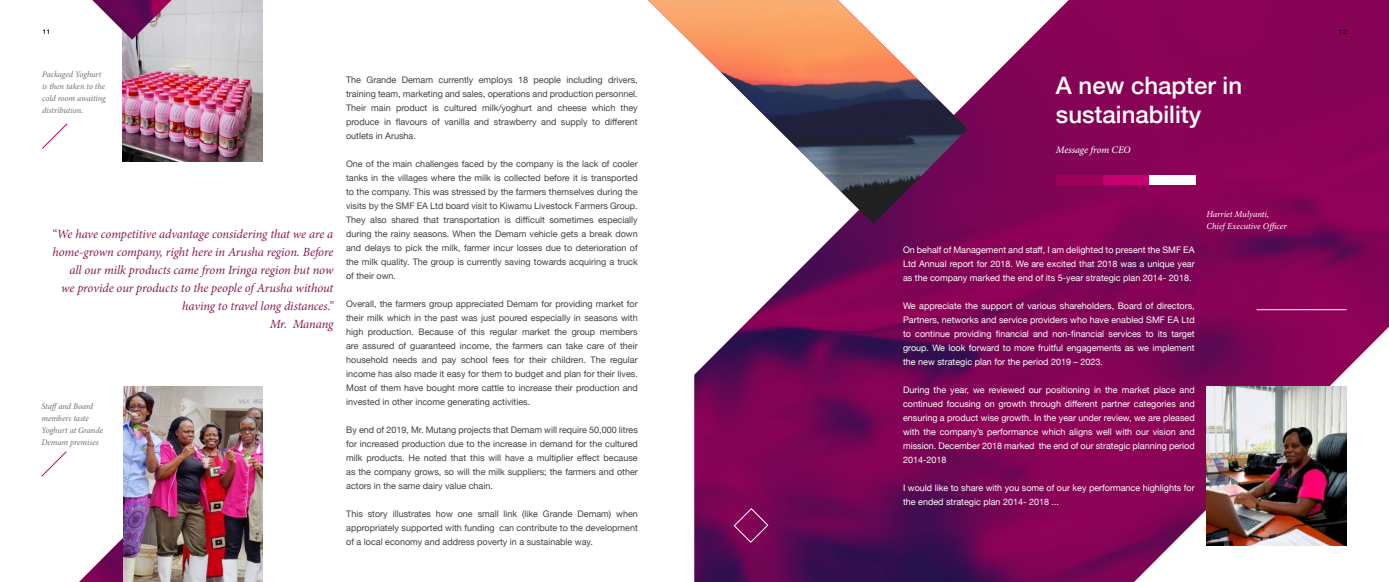
<style>
.page{position:relative;width:1389px;height:582px;background:#fff}
.page>*{position:absolute;margin:0;border:0;box-sizing:border-box;transform-origin:0 0}
.t1{font:500 24px/28.8px "Helvetica Neue";color:#fff}
.t2{font:italic 12.5px/18px "Minion Pro";letter-spacing:-.01em;color:#881a51;text-align:right}
.t3{font:italic 500 10px "Minion Pro";letter-spacing:-.005em;color:#fff}
.t4{font:9px/14px "Helvetica Neue";color:#414042;text-align:justify}
.t5{font:9px/14px "Helvetica Neue";color:#fff;text-align:justify}
.t6{font:italic 9px/12px "Minion Pro";letter-spacing:-.005em;color:#fff}
.t7{font:italic 8.5px/12px "Minion Pro";letter-spacing:-.01em;color:#6d6e71}
.t8{font:500 6.5px "Helvetica Neue";color:#000}
</style>
<div class="page">
<img style="left:80px;top:538px;width:43px;height:43px">
<img style="left:694px;top:0;width:695px;height:581px">
<img style="left:1207px;top:386px;width:139px;height:158px">
<img style="left:648px;top:0;width:320px;height:224px">
<div style="left:1149px;top:175px;width:47px;height:9px;background:#fff"></div>
<div style="left:1102px;top:175px;width:47px;height:9px;background:#c6006f"></div>
<div style="left:1056px;top:175px;width:47px;height:9px;background:#9c0059"></div>
<svg style="left:733px;top:507px;width:36px;height:36px"></svg>
<img style="left:123px;top:0;width:139px;height:162px">
<img style="left:123px;top:386px;width:139px;height:195px">
<svg style="left:42px;top:123px;width:26px;height:26px"></svg>
<svg style="left:41px;top:451px;width:26px;height:25px"></svg>
<img style="left:92px;top:0;width:80px;height:40px">
<hr style="left:1257px;top:309px;width:89px;height:1px;background:#fff">
<p class="t8" style="left:43px;top:27px;width:9px">11</p>
<p class="t8" style="left:1339px;top:27px;width:9px">12</p>
<p class="t7" style="left:42px;top:68px;width:65px">Packaged Yoghurt is then taken to the cold room awaiting distribution.</p>
<p class="t2" style="left:52px;top:225px;width:283px">“We have competitive advantage considering that we are a home-grown company, right here in Arusha region. Before all our milk products came from Iringa region but now<br>we provide our products to the people of Arusha without having to travel long distances.”<br>Mr. Manang</p>
<p class="t7" style="left:41px;top:400px;width:63px">Staffand Board members taste<br>Yoghurt at Grande<br>Demam premises</p>
<p class="t4" style="left:346px;top:73px;width:293px">The Grande Demam currently employs 18 people including drivers, training team, marketing and sales, operations and production personnel.<br>Their main product is cultured milk/yoghurt and cheese which they produce in flavours of vanilla and strawberry and supply to different outlets in Arusha.</p>
<p class="t4" style="left:346px;top:157px;width:293px">One of the main challenges faced by the company is the lack of cooler tanks in the villages where the milk is collected before it is transported to the company. This was stressed by the farmers themselves during the visits by the SMF EA Ltd board visit to Kiwamu Livestock Farmers Group.<br>They also shared that transportation is difficult sometimes especially during the rainy seasons. When the Demam vehicle gets a break down and delays to pick the milk, farmer incur losses due to deterioration of the milk quality. The group is currently saving towards acquiring a truck of their own.</p>
<p class="t4" style="left:346px;top:297px;width:293px">Overall, the farmers group appreciated Demam for providing market for their milk which in the past was just poured especially in seasons with high production. Because of this regular market the group members are assured of guaranteed income, the farmers can take care of their household needs and pay school fees for their children. The regular income has also made it easy for them to budget and plan for their lives.<br>Most of them have bought more cattle to increase their production and invested in other income generating activities.</p>
<p class="t4" style="left:346px;top:423px;width:293px">By end of 2019, Mr. Mutang projects that Demam will require 50,000 litres for increased production due to the increase in demand for the cultured milk products. He noted that this will have a multiplier effect because as the company grows, so will the milk suppliers; the farmers and other actors in the same dairy value chain.</p>
<p class="t4" style="left:346px;top:507px;width:293px">This story illustrates how one small link (like Grande Demam) when appropriately supported with funding can contribute to the development of a local economy and address poverty in a sustainable way.</p>
<h1 class="t1" style="left:1056px;top:69px;width:188px">A new chapter in sustainability</h1>
<p class="t3" style="left:1056px;top:143px;width:76px">Message from CEO</p>
<p class="t5" style="left:903px;top:242px;width:293px">On behalf of Management and staff, I am delighted to present the SMF EA Ltd Annual report for 2018. We are excited that 2018 was a unique year as the company marked the end of its 5-year strategic plan 2014- 2018.</p>
<p class="t5" style="left:903px;top:298px;width:293px">We appreciate the support of various shareholders, Board of directors, Partners, networks and service providers who have enabled SMF EA Ltd to continue providing financial and non-financial services to its target group. We look forward to more fruitful engagements as we implement the new strategic plan for the period 2019 – 2023.</p>
<p class="t5" style="left:903px;top:382px;width:293px">During the year, we reviewed our positioning in the market place and continued focusing on growth through different partner categories and ensuring a product wise growth. In the year under review, we are pleased with the company’s performance which aligns well with our vision and mission. December 2018 marked the end of our strategic planning period 2014-2018</p>
<p class="t5" style="left:903px;top:481px;width:293px">I would like to share with you some of our key performance highlights for the ended strategic plan 2014- 2018 ...</p>
<p class="t6" style="left:1206px;top:207px;width:82px">Harriet Mulyanti,<br>Chief Executive Officer</p>
</div>
